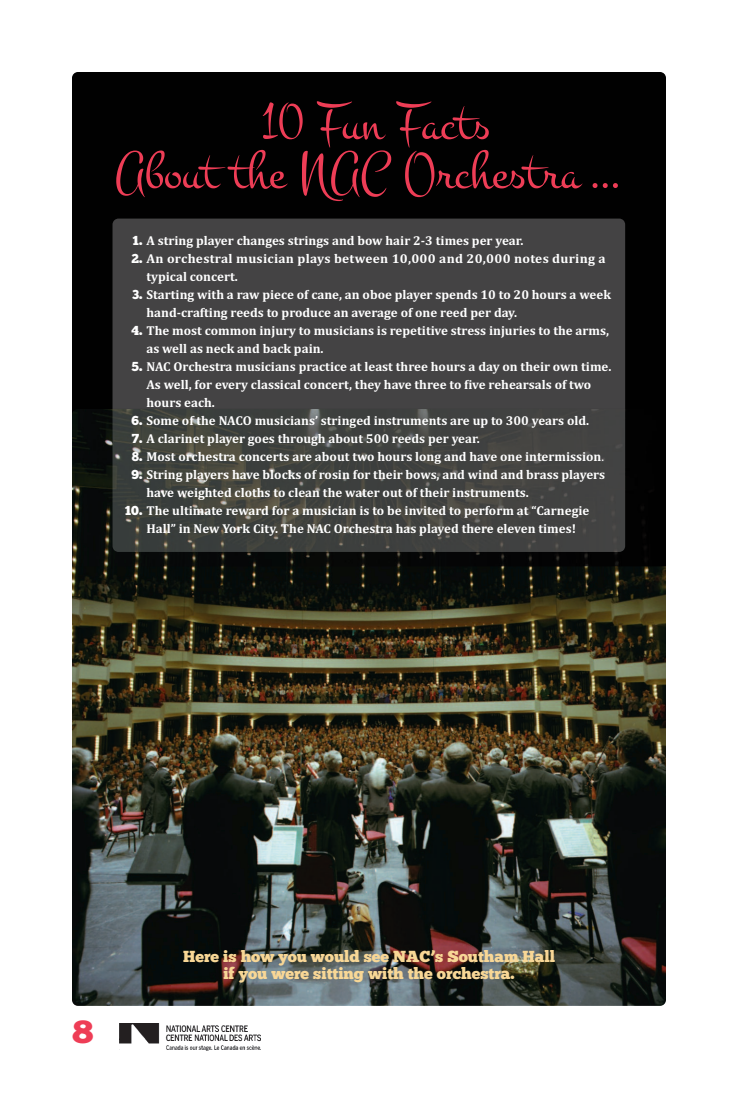
<style>
.page{position:relative;width:738px;height:1116px;background:#fff}
.page>*{position:absolute;margin:0;border:0;box-sizing:border-box;transform-origin:0 0}
.t1{font:55px/49.2px "Montez";color:#ee3d56;text-align:center}
.t2{font:32px "Chunk Five";color:#ee3d56;scale:1.2 1}
.t3{font:16px/17px "Chunk Five";color:#f8d796;text-align:center}
.t4{font:700 13px/18px "Cambria";color:#fff}
.t5{font:700 13px/18px "Cambria";letter-spacing:.02em;color:#fff}
.s1{font-family:"Chunk Five";font-weight:400}
.s2{font-weight:400}
</style>
<div class="page">
<div style="left:72px;top:72px;width:594px;height:368px;background:#010101;border-radius:6px"></div>
<img style="left:72px;top:409px;width:594px;height:597px;border-radius:6px">
<img style="left:120px;top:1023px;width:140px;height:27px">
<img style="left:72px;top:409px;width:594px;height:157px">
<div style="left:113px;top:219px;width:512px;height:190px;background:#444344"></div>
<img style="left:113px;top:546px;width:512px;height:6px">
<h1 class="t1" style="left:115px;top:95px;width:510px">10 Fun Facts<br>About the NAC Orchestra...</h1>
<p class="t4" style="left:133px;top:231px;width:392px"><span class="s1">1.</span> A string player changes strings and bow hair 2-3 times per year.</p>
<p class="t5" style="left:146px;top:249px;width:461px;text-indent:-15px"><span class="s1">2.</span> An orchestral musician plays between 10,000 and 20,000 notes during a typical concert.</p>
<p class="t4" style="left:146px;top:285px;width:466px;text-indent:-14px"><span class="s1">3.</span> Starting with a raw piece of cane, an oboe player spends 10 to 20 hours a week hand-crafting reeds to produce an average of one reed per day.</p>
<p class="t4" style="left:146px;top:321px;width:464px;text-indent:-15px"><span class="s1">4.</span> The most common injury to musicians is repetitive stress injuries to the arms, as well as neck and back pain.</p>
<p class="t4" style="left:146px;top:357px;width:466px;text-indent:-15px"><span class="s1">5.</span> NAC Orchestra musicians practice at least three hours a day on their own time.<br>As well, for every classical concert, they have three to five rehearsals of two hours each.</p>
<p class="t4" style="left:132px;top:411px;width:459px"><span class="s1">6.</span> Some of the NACO musicians’ stringed instruments are up to 300 years old.</p>
<p class="t4" style="left:132px;top:429px;width:350px"><span class="s1">7.</span> A clarinet player goes through about 500 reeds per year.</p>
<p class="t4" style="left:132px;top:447px;width:474px"><span class="s1">8.</span> Most orchestra concerts are about two hours long and have one intermission<span class="s2">.</span></p>
<p class="t4" style="left:146px;top:465px;width:460px;text-indent:-15px"><span class="s1">9.</span> String players have blocks of rosin for their bows, and wind and brass players have weighted cloths to clean the water out of their instruments.</p>
<p class="t4" style="left:146px;top:501px;width:444px;text-indent:-22px"><span class="s1">10.</span> The ultimate reward for a musician is to be invited to perform at “Carnegie<br>Hall” in New York City. The NAC Orchestra has played there eleven times!</p>
<h2 class="t2" style="left:72px;top:1013px;width:19px">8</h2>
<p class="t3" style="left:183px;top:948px;width:373px">Here is how you would see NAC’s Southam Hall if you were sitting with the orchestra.</p>
</div>
